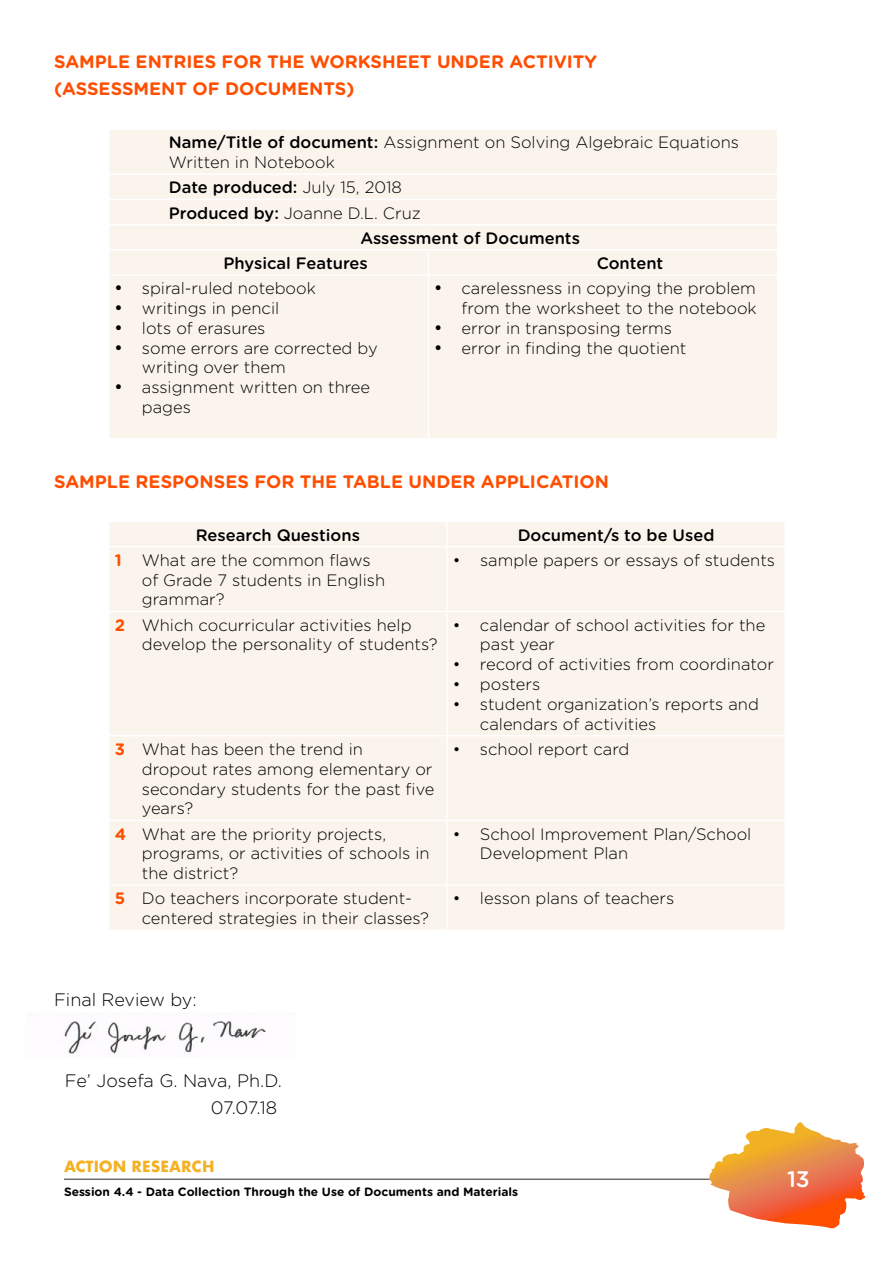
<style>
.page{position:relative;width:894px;height:1263px;background:#fff}
.page>*{position:absolute;margin:0;border:0;box-sizing:border-box;transform-origin:0 0}
.t1{font:500 22.5px "Gotham Rounded";color:#fff}
.t2{font:700 18px/27px "Gotham Rounded";color:#ff4e00}
.t3{font:300 18px/27px "Gotham Rounded";color:#000;text-align:right}
.t4{font:300 16.5px/19.8px "Gotham Rounded";color:#000}
.t5{font:500 16.5px "Gotham Rounded";color:#000}
.t6{font:700 15px "Futura";color:#f3b125}
.t7{font:700 12px "Gotham Rounded";color:#000}
.s1{font-weight:500}
.s2{font-weight:300}
.s3{font-weight:700;color:#ff4e00}
</style>
<div class="page">
<hr style="left:64px;top:1178px;width:673px;height:2px;background:#6d6e71">
<svg style="left:708px;top:1122px;width:157px;height:104px"></svg>
<div style="left:110px;top:130px;width:666px;height:308px;background:#fbf4ec"></div>
<hr style="left:108px;top:173px;width:320px;height:2px;background:#fff">
<hr style="left:428px;top:173px;width:350px;height:2px;background:#fff">
<hr style="left:108px;top:199px;width:320px;height:1px;background:#fff">
<hr style="left:428px;top:199px;width:350px;height:1px;background:#fff">
<hr style="left:108px;top:224px;width:320px;height:1px;background:#fff">
<hr style="left:428px;top:224px;width:350px;height:1px;background:#fff">
<hr style="left:108px;top:249px;width:320px;height:1px;background:#fff">
<hr style="left:428px;top:249px;width:350px;height:1px;background:#fff">
<hr style="left:427px;top:250px;width:2px;height:24px;background:#fff">
<hr style="left:108px;top:274px;width:320px;height:2px;background:#fff">
<hr style="left:428px;top:274px;width:350px;height:2px;background:#fff">
<hr style="left:427px;top:276px;width:2px;height:162px;background:#fff">
<div style="left:110px;top:522px;width:674px;height:407px;background:#fbf4ec"></div>
<svg style="left:446px;top:522px;width:1px;height:24px"></svg>
<hr style="left:108px;top:546px;width:339px;height:1px;background:#fff">
<hr style="left:447px;top:546px;width:338px;height:1px;background:#fff">
<hr style="left:446px;top:547px;width:1px;height:63px;background:#fff">
<hr style="left:108px;top:610px;width:339px;height:2px;background:#fff">
<hr style="left:447px;top:610px;width:338px;height:2px;background:#fff">
<hr style="left:446px;top:612px;width:1px;height:123px;background:#fff">
<hr style="left:108px;top:735px;width:339px;height:1px;background:#fff">
<hr style="left:447px;top:735px;width:338px;height:1px;background:#fff">
<hr style="left:446px;top:736px;width:1px;height:83px;background:#fff">
<hr style="left:108px;top:819px;width:339px;height:2px;background:#fff">
<hr style="left:447px;top:819px;width:338px;height:2px;background:#fff">
<hr style="left:446px;top:821px;width:1px;height:63px;background:#fff">
<hr style="left:108px;top:884px;width:339px;height:2px;background:#fff">
<hr style="left:447px;top:884px;width:338px;height:2px;background:#fff">
<hr style="left:446px;top:886px;width:1px;height:43px;background:#fff">
<img style="left:64px;top:1014px;width:202px;height:40px">
<p class="t2" style="left:54px;top:48px;width:544px">SAMPLE ENTRIES FOR THE WORKSHEET UNDER ACTIVITY (ASSESSMENT OF DOCUMENTS)</p>
<p class="t4" style="left:169px;top:132px;width:571px"><span class="s1">Name/Title of document:</span> Assignment on Solving Algebraic Equations<br>Written in Notebook</p>
<p class="t5" style="left:169px;top:176px;width:234px">Date produced: <span class="s2">July 15, 2018</span></p>
<p class="t4" style="left:169px;top:202px;width:253px"><span class="s1">Produced by:</span> Joanne D.L. Cruz</p>
<p class="t5" style="left:360px;top:226px;width:221px">Assessment of Documents</p>
<p class="t5" style="left:223px;top:251px;width:146px">Physical Features</p>
<p class="t5" style="left:596px;top:251px;width:68px">Content</p>
<p class="t4" style="left:115px;top:278px;width:202px">• spiral-ruled notebook</p>
<p class="t4" style="left:115px;top:297px;width:166px">• writings in pencil</p>
<p class="t4" style="left:115px;top:317px;width:152px">• lots of erasures</p>
<p class="t4" style="left:142px;top:337px;width:237px;text-indent:-27px">• some errors are corrected by writing over them</p>
<p class="t4" style="left:142px;top:377px;width:230px;text-indent:-27px">• assignment written on three pages</p>
<p class="t4" style="left:434px;top:278px;width:324px;text-align:right">• carelessness in copying the problem from the worksheet to the notebook</p>
<p class="t4" style="left:434px;top:317px;width:239px">• error in transposing terms</p>
<p class="t4" style="left:434px;top:337px;width:253px">• error in finding the quotient</p>
<p class="t2" style="left:54px;top:467px;width:556px">SAMPLE RESPONSES FOR THE TABLE UNDER APPLICATION</p>
<p class="t5" style="left:196px;top:523px;width:165px">Research Questions</p>
<p class="t5" style="left:517px;top:523px;width:198px">Document/s to be Used</p>
<p class="t4" style="left:142px;top:549px;width:245px;text-indent:-27px"><span class="s3">1</span> What are the common flaws of Grade 7 students in English grammar?</p>
<p class="t4" style="left:453px;top:549px;width:323px">• sample papers or essays of students</p>
<p class="t4" style="left:142px;top:614px;width:297px;text-indent:-27px"><span class="s3">2</span> Which cocurricular activities help develop the personality of students?</p>
<p class="t4" style="left:480px;top:614px;width:287px;text-indent:-27px">• calendar of school activities for the past year</p>
<p class="t4" style="left:453px;top:654px;width:322px">• record of activities from coordinator</p>
<p class="t4" style="left:453px;top:673px;width:89px">• posters</p>
<p class="t4" style="left:480px;top:693px;width:280px;text-indent:-27px">• student organization’s reports and calendars of activities</p>
<p class="t4" style="left:142px;top:738px;width:294px;text-indent:-27px"><span class="s3">3</span> What has been the trend in<br>dropout rates among elementary or secondary students for the past five years?</p>
<p class="t4" style="left:453px;top:738px;width:178px">• school report card</p>
<p class="t4" style="left:142px;top:823px;width:289px;text-indent:-27px"><span class="s3">4</span> What are the priority projects, programs, or activities of schools in the district?</p>
<p class="t4" style="left:480px;top:823px;width:273px;text-indent:-27px">• School Improvement Plan/School<br>Development Plan</p>
<p class="t4" style="left:142px;top:888px;width:289px;text-indent:-27px"><span class="s3">5</span> Do teachers incorporate student&shy;centered strategies in their classes?</p>
<p class="t4" style="left:453px;top:888px;width:223px">• lesson plans of teachers</p>
<p class="t3" style="left:54px;top:985px;width:144px">Final Review by:</p>
<p class="t3" style="left:65px;top:1066px;width:218px">Fe’ Josefa G. Nava, Ph.D.<br>07.07.18</p>
<p class="t6" style="left:64px;top:1155px;width:152px">ACTION RESEARCH</p>
<p class="t7" style="left:64px;top:1183px;width:455px">Session 4.4 - Data Collection Through the Use of Documents and Materials</p>
<h1 class="t1" style="left:786px;top:1162px;width:24px">13</h1>
</div>
